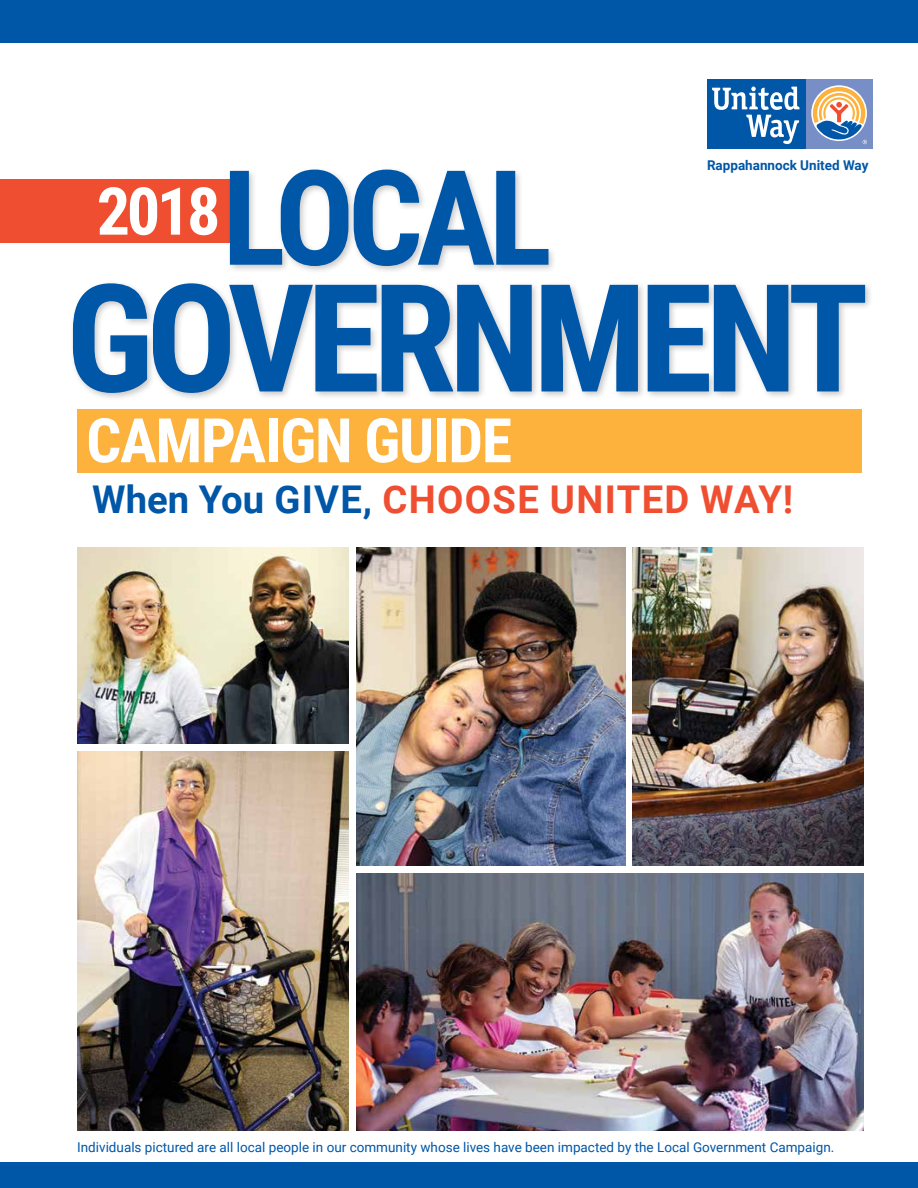
<style>
.page{position:relative;width:918px;height:1188px;background:#fff}
.page>*{position:absolute;margin:0;border:0;box-sizing:border-box;transform-origin:0 0}
.t1{font:700 150px "Roboto Condensed";letter-spacing:-.05em;color:#0056a7}
.t2{font:700 132px "Roboto Condensed";letter-spacing:-.05em;color:#0056a7}
.t3{font:700 66px "Roboto Condensed";color:#fff}
.t4{font:700 61.5px "Roboto Condensed";letter-spacing:-.02em;color:#fff}
.t5{font:700 38.25px "Roboto";letter-spacing:.035em;color:#f04e31}
.t6{font:13.5px "Roboto";color:#0056a7}
.t7{font:700 13.5px "Roboto";color:#0056a7}
.s1{color:#0056a7}
</style>
<div class="page">
<div style="left:0;top:0;width:918px;height:42px;background:#0056a7"></div>
<div style="left:0;top:1162px;width:918px;height:26px;background:#0056a7"></div>
<div style="left:0;top:180px;width:233px;height:63px;background:#f04e31"></div>
<div style="left:77px;top:409px;width:784px;height:63px;background:#fcb23d"></div>
<div style="left:70px;top:167px;width:804px;height:234px;background:#231f20;opacity:.25"></div>
<img style="left:77px;top:751px;width:272px;height:380px">
<img style="left:356px;top:548px;width:269px;height:317px">
<img style="left:77px;top:548px;width:272px;height:195px">
<img style="left:633px;top:548px;width:231px;height:317px">
<img style="left:356px;top:873px;width:508px;height:258px">
<div style="left:698px;top:72px;width:182px;height:109px;background:#fff"></div>
<div style="left:805px;top:79px;width:68px;height:70px;background:#788ec7"></div>
<div style="left:707px;top:79px;width:98px;height:70px;background:#0056a7"></div>
<svg style="left:712px;top:87px;width:88px;height:57px"></svg>
<svg style="left:813px;top:87px;width:54px;height:57px"></svg>
<p class="t7" style="left:707px;top:155px;width:163px">Rappahannock United Way</p>
<h2 class="t2" style="left:222px;top:125px;width:331px">LOCAL</h2>
<h1 class="t1" style="left:66px;top:233px;width:804px">GOVERNMENT</h1>
<h3 class="t3" style="left:97px;top:165px;width:125px">2018</h3>
<h3 class="t4" style="left:86px;top:397px;width:427px">CAMPAIGN GUIDE</h3>
<h3 class="t5" style="left:92px;top:472px;width:703px"><span class="s1">When You GIVE,</span> CHOOSE UNITED WAY!</h3>
<p class="t6" style="left:77px;top:1138px;width:759px">Individuals pictured are all local people in our community whose lives have been impacted by the Local Government Campaign.</p>
</div>
